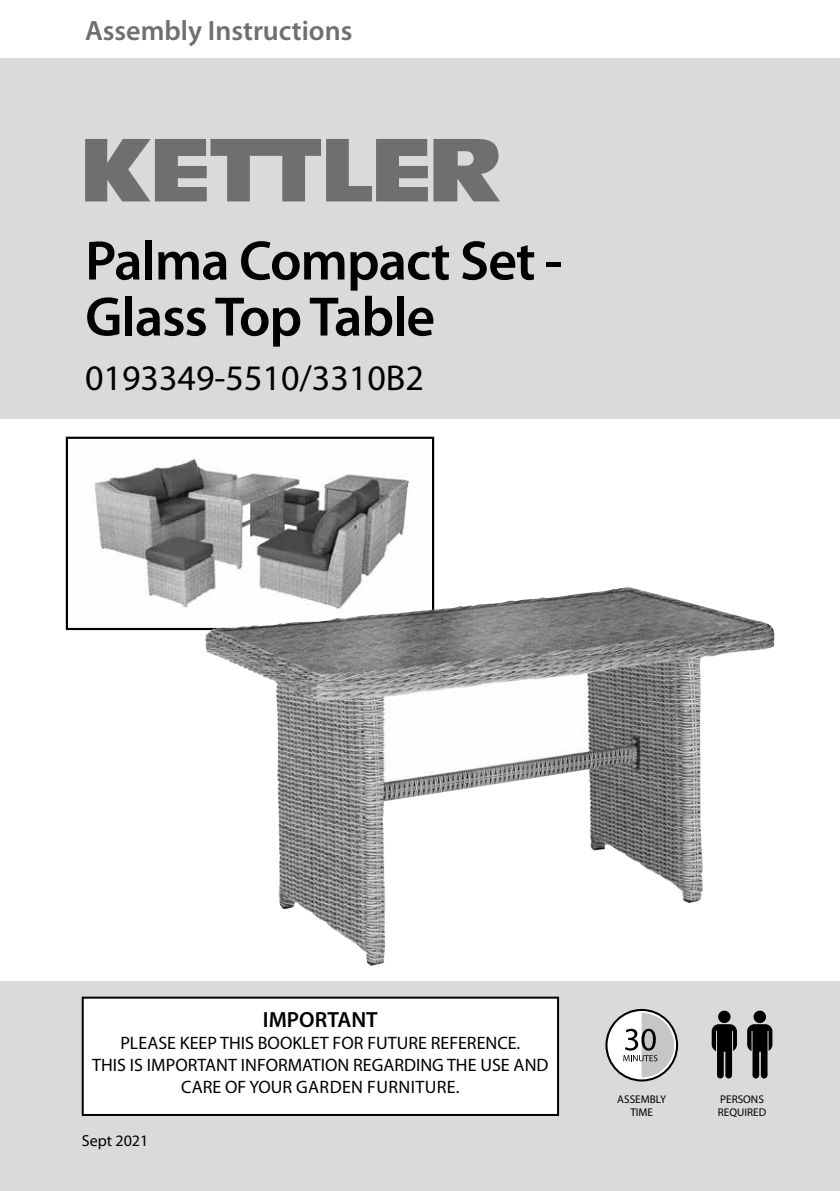
<style>
.page{position:relative;width:840px;height:1191px;background:#fff}
.page>*{position:absolute;margin:0;border:0;box-sizing:border-box;transform-origin:0 0}
.t1{font:600 56px/56px "Myriad Pro";letter-spacing:-.02em;color:#000}
.t2{font:36px "Myriad Pro";color:#000}
.t3{font:600 28px "Myriad Pro";color:#706f6f}
.t4{font:600 22px "Myriad Pro";color:#000}
.t5{font:18px/22px "Myriad Pro";color:#000;text-align:center}
.t6{font:16px "Myriad Pro";color:#000}
.t7{font:11.2px/13.4px "Myriad Pro";color:#000;text-align:center}
</style>
<div class="page">
<img style="left:90px;top:459px;width:321px;height:149px">
<div style="left:66px;top:437px;width:368px;height:193px;border:2px solid #000"></div>
<div style="left:0;top:4px;width:839px;height:414px;background:#dadada"></div>
<div style="left:0;top:0;width:839px;height:58px;background:#fff"></div>
<svg style="left:433px;top:139px;width:67px;height:62px"></svg>
<svg style="left:85px;top:139px;width:342px;height:62px"></svg>
<div style="left:0;top:981px;width:839px;height:210px;background:#dadada"></div>
<div style="left:83px;top:997px;width:474px;height:118px;background:#fff"></div>
<div style="left:82px;top:996px;width:476px;height:120px;border:2px solid #000"></div>
<div style="left:753px;top:1010px;width:12px;height:13px;background:#000;border-radius:50%"></div>
<svg style="left:747px;top:1024px;width:25px;height:54px"></svg>
<svg style="left:717px;top:1010px;width:13px;height:13px"></svg>
<svg style="left:711px;top:1024px;width:25px;height:54px"></svg>
<svg style="left:605px;top:1009px;width:72px;height:72px"></svg>
<img style="left:204px;top:587px;width:571px;height:379px">
<h3 class="t3" style="left:85px;top:13px;width:269px">Assembly Instructions</h3>
<h1 class="t1" style="left:85px;top:231px;width:479px">Palma Compact Set -<br>Glass Top Table</h1>
<h2 class="t2" style="left:85px;top:356px;width:340px">0193349-5510/3310B2</h2>
<p class="t4" style="left:263px;top:1005px;width:116px">IMPORTANT</p>
<p class="t5" style="left:92px;top:1031px;width:457px">PLEASE KEEP THIS BOOKLET FOR FUTURE REFERENCE.<br>THIS IS IMPORTANT INFORMATION REGARDING THE USE AND<br>CARE OF YOUR GARDEN FURNITURE.</p>
<p class="t6" style="left:82px;top:1131px;width:68px">Sept 2021</p>
<p class="t7" style="left:617px;top:1092px;width:50px">ASSEMBLY<br>TIME</p>
<p class="t7" style="left:717px;top:1092px;width:50px;text-align:left">PERSONS<br>REQUIRED</p>
</div>
